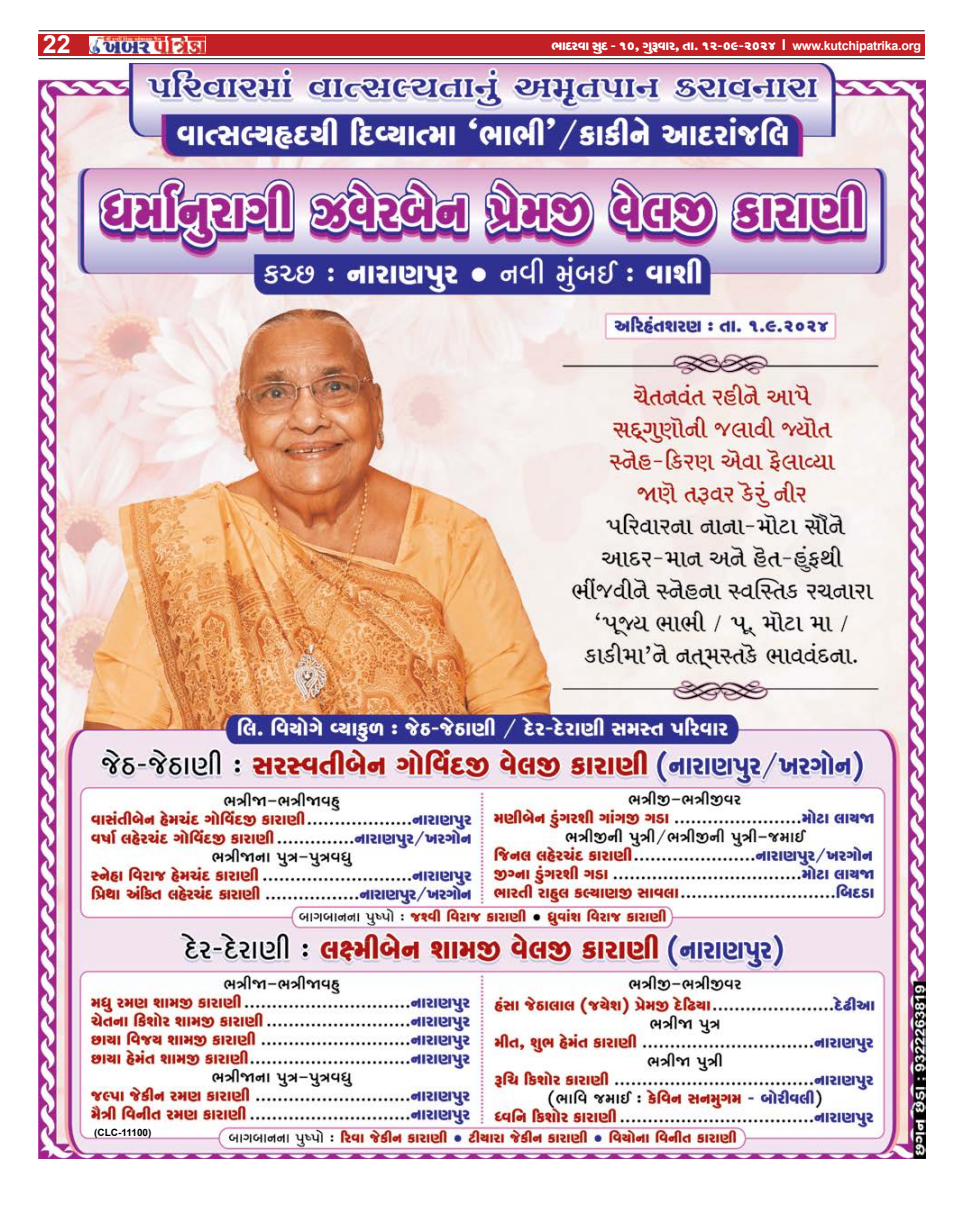
<style>
.page{position:relative;width:964px;height:1205px;background:#fff}
.page>*{position:absolute;margin:0;border:0;box-sizing:border-box;transform-origin:0 0}
.t1{font:700 25px "Arial";color:#fff}
.t2{font:15px "SHREE GUJ7";letter-spacing:-.02em;color:#fff}
.t3{font:700 10px "Arial";color:#000}
.s1{font-family:"Arial";font-weight:700}
.s2{font-family:"Arial";font-weight:700;font-size:12.5px}
</style>
<div class="page">
<div style="left:39px;top:34px;width:886px;height:21px;background:#c22025"></div>
<hr style="left:39px;top:58px;width:885px;height:1px;background:#000">
<hr style="left:39px;top:30px;width:885px;height:1px;background:#000">
<img style="left:89px;top:36px;width:116px;height:17px">
<img style="left:39px;top:64px;width:886px;height:1095px">
<h1 class="t1" style="left:43px;top:27px;width:29px">22</h1>
<p class="t2" style="left:551px;top:38px;width:371px">cpv$fhp kyv$ - 10, Nyê$hpf, sp. 12-09-2024 <span class="s1">I</span> <span class="s2">www.kutchipatrika.org</span></p>
<p class="t3" style="left:94px;top:1125px;width:59px">(CLC-11100)</p>
</div>
